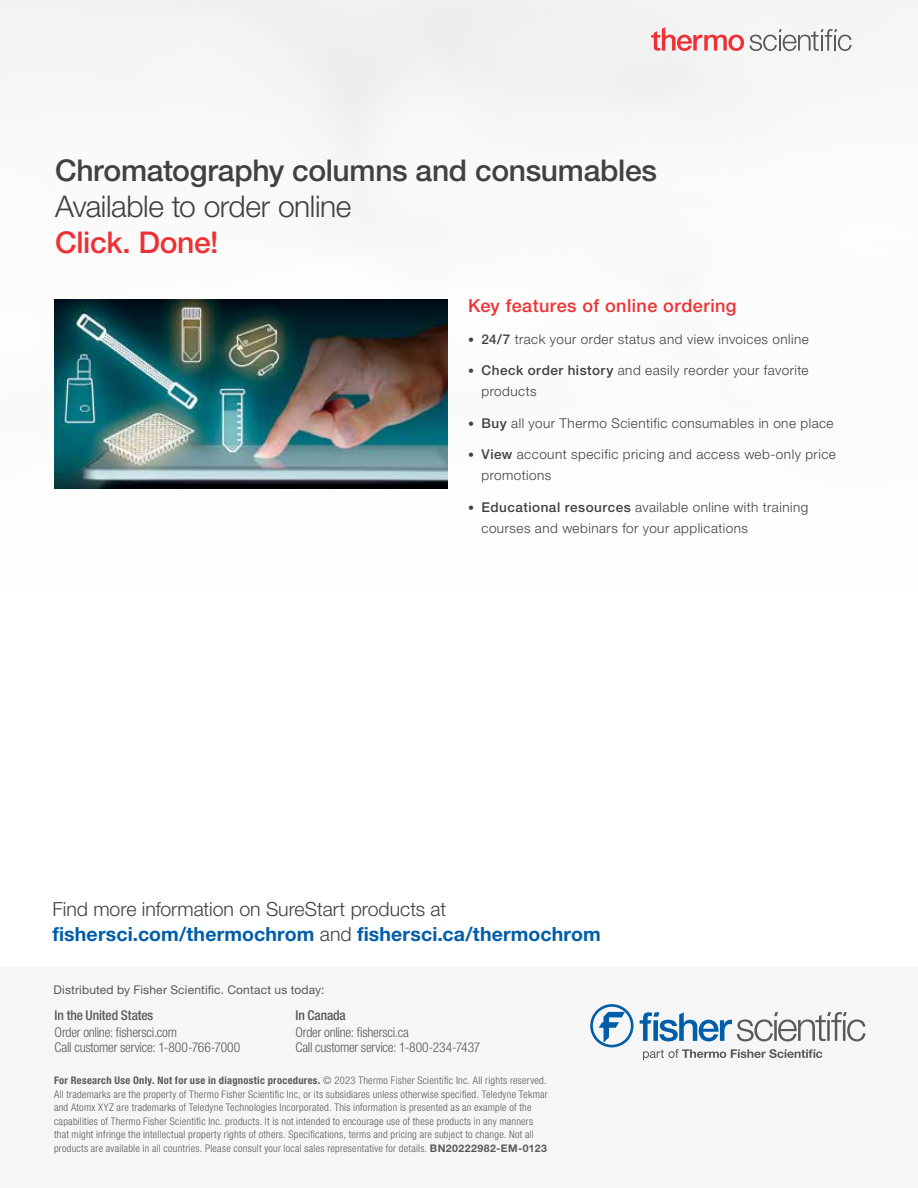
<style>
.page{position:relative;width:918px;height:1188px;background:#fff}
.page>*{position:absolute;margin:0;border:0;box-sizing:border-box;transform-origin:0 0}
.t1{font:500 30px "Helvetica Neue LTW1 G";letter-spacing:-.01em;color:#414042}
.t2{font:300 30px "Helvetica Neue LTW1 G";letter-spacing:-.015em;color:#414042}
.t3{font:500 30px "Helvetica Neue LTW1 G";letter-spacing:-.01em;color:#ee3134}
.t4{font:700 19.5px/25.5px "Helvetica Neue LTW1 G";letter-spacing:.01em;color:#005daa}
.t5{font:500 18px "Helvetica Neue LTW1 G";letter-spacing:.025em;color:#ee3134}
.t6{font:300 13.5px/21px "Helvetica Neue LTW1 G";letter-spacing:.035em;color:#414042}
.t7{font:300 condensed 13.5px/15px "Helvetica Neue LTW1 G";letter-spacing:-.015em;color:#58595b}
.t8{font:500 condensed 13.5px "Helvetica Neue LTW1 G";letter-spacing:-.01em;color:#58595b}
.t9{font:12px "Helvetica Neue LTW1 G";letter-spacing:.015em;color:#58595b}
.t10{font:300 condensed 10.5px/13.5px "Helvetica Neue LTW1 G";letter-spacing:.025em;color:#58595b}
.s1{font-weight:500;font-size:12px}
.s2{font-weight:500}
.s3{font-size:12px}
.s4{font-weight:300;color:#414042}
.s5{font-weight:700}
.s6{font-weight:700;font-stretch:normal}
</style>
<div class="page">
<img style="left:1px;top:0;width:883px;height:489px">
<img style="left:54px;top:299px;width:393px;height:189px">
<div style="left:0;top:967px;width:918px;height:221px;background:#f6f6f6"></div>
<svg style="left:590px;top:1004px;width:44px;height:43px"></svg>
<svg style="left:643px;top:1049px;width:179px;height:11px"></svg>
<svg style="left:640px;top:1012px;width:226px;height:29px"></svg>
<svg style="left:651px;top:27px;width:201px;height:24px"></svg>
<h1 class="t1" style="left:55px;top:152px;width:603px">Chromatography columns and consumables</h1>
<h1 class="t2" style="left:55px;top:188px;width:298px">Available to order online</h1>
<h1 class="t3" style="left:55px;top:224px;width:165px">Click. Done!</h1>
<h3 class="t5" style="left:468px;top:295px;width:270px">Key features of online ordering</h3>
<p class="t6" style="left:468px;top:328px;width:342px"><span class="s1">•</span> <span class="s2">24/7</span> track your order status and view invoices online</p>
<p class="t6" style="left:482px;top:360px;width:329px;text-indent:-14px"><span class="s3">•</span> <span class="s2">Check order history</span> and easily reorder your favorite products</p>
<p class="t6" style="left:468px;top:412px;width:367px"><span class="s1">•</span> <span class="s2">Buy</span> all your Thermo Scientific consumables in one place</p>
<p class="t6" style="left:482px;top:444px;width:356px;text-indent:-14px"><span class="s3">•</span> <span class="s2">View</span> account specific pricing and access web-only price promotions</p>
<p class="t6" style="left:482px;top:496px;width:328px;text-indent:-14px"><span class="s1">•</span> <span class="s2">Educational resources</span> available online with training courses and webinars for your applications</p>
<h2 class="t4" style="left:53px;top:896px;width:550px"><span class="s4">Find more information on SureStart products at </span>fishersci.com/thermochrom <span class="s4">and</span> fishersci.ca/thermochrom</h2>
<p class="t9" style="left:54px;top:982px;width:273px">Distributed by Fisher Scientific. Contact us today:</p>
<p class="t8" style="left:55px;top:1007px;width:100px">In the United States</p>
<p class="t7" style="left:55px;top:1025px;width:187px">Order online: fishersci.com<br>Call customer service: 1-800-766-7000</p>
<p class="t8" style="left:295px;top:1007px;width:52px">In Canada</p>
<p class="t7" style="left:295px;top:1025px;width:186px">Order online: fishersci.ca<br>Call customer service: 1-800-234-7437</p>
<p class="t10" style="left:54px;top:1074px;width:495px"><span class="s5">For Research Use Only. Not for use in diagnostic procedures.</span> © 2023 Thermo Fisher Scientific Inc. All rights reserved.<br>All trademarks are the property of Thermo Fisher Scientific Inc, or its subsidiares unless otherwise specified. Teledyne Tekmar and Atomx XYZ are trademarks of Teledyne Technologies Incorporated. This information is presented as an example of the capabilities of Thermo Fisher Scientific Inc. products. It is not intended to encourage use of these products in any manners that might infringe the intellectual property rights of others. Specifications, terms and pricing are subject to change. Not all products are available in all countries. Please consult your local sales representative for details. <span class="s6">BN20222982-EM-0123</span></p>
</div>
